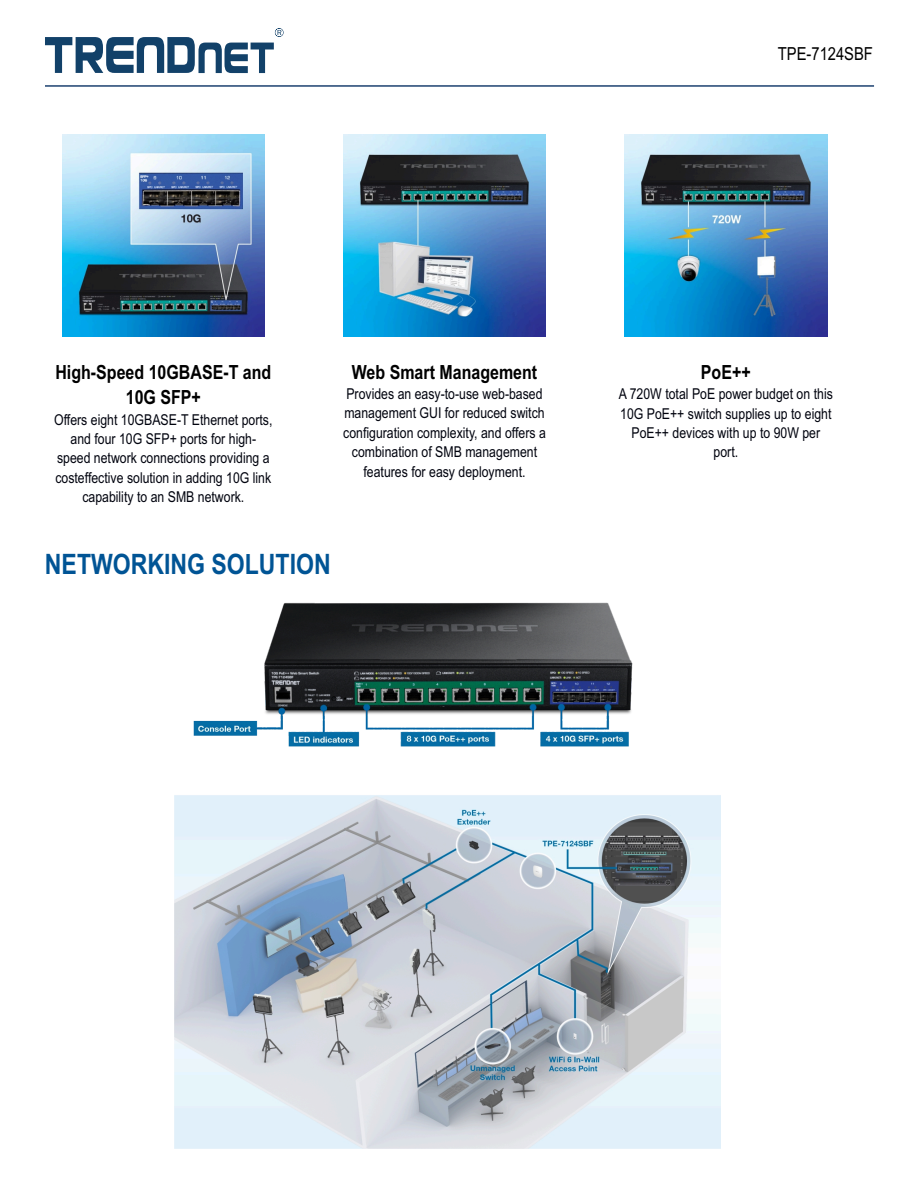
<style>
.page{position:relative;width:918px;height:1188px;background:#fff}
.page>*{position:absolute;margin:0;border:0;box-sizing:border-box;transform-origin:0 0}
.t1{font:700 28.2px "Arial Narrow";color:#005495}
.t2{font:700 19.5px/25.3px "Arial Narrow";color:#000;text-align:center}
.t3{font:18px "Arial Narrow";color:#000}
.t4{font:15px/19.4px "Arial Narrow";color:#00030e;text-align:center}
</style>
<div class="page">
<img style="left:62px;top:134px;width:203px;height:203px">
<img style="left:343px;top:134px;width:203px;height:203px">
<img style="left:625px;top:134px;width:202px;height:203px">
<svg style="left:45px;top:28px;width:239px;height:45px"></svg>
<hr style="left:45px;top:85px;width:829px;height:2px;background:#32537d">
<img style="left:174px;top:602px;width:547px;height:546px">
<p class="t3" style="left:778px;top:47px;width:97px">TPE-7124SBF</p>
<h2 class="t2" style="left:55px;top:361px;width:217px">High-Speed 10GBASE-T and<br>10G SFP+</h2>
<p class="t4" style="left:54px;top:411px;width:220px">Offers eight 10GBASE-T Ethernet ports, and four 10G SFP+ ports for high&shy;speed network connections providing a costeffective solution in adding 10G link capability to an SMB network.</p>
<h2 class="t2" style="left:352px;top:361px;width:187px">Web Smart Management</h2>
<p class="t4" style="left:343px;top:386px;width:204px">Provides an easy-to-use web-based management GUI for reduced switch configuration complexity, and offers a combination of SMB management features for easy deployment.</p>
<h1 class="t1" style="left:45px;top:553px;width:287px">NETWORKING SOLUTION</h1>
<h2 class="t2" style="left:701px;top:361px;width:51px">PoE++</h2>
<p class="t4" style="left:619px;top:386px;width:216px">A 720W total PoE power budget on this<br>10G PoE++ switch supplies up to eight<br>PoE++ devices with up to 90W per port.</p>
</div>
